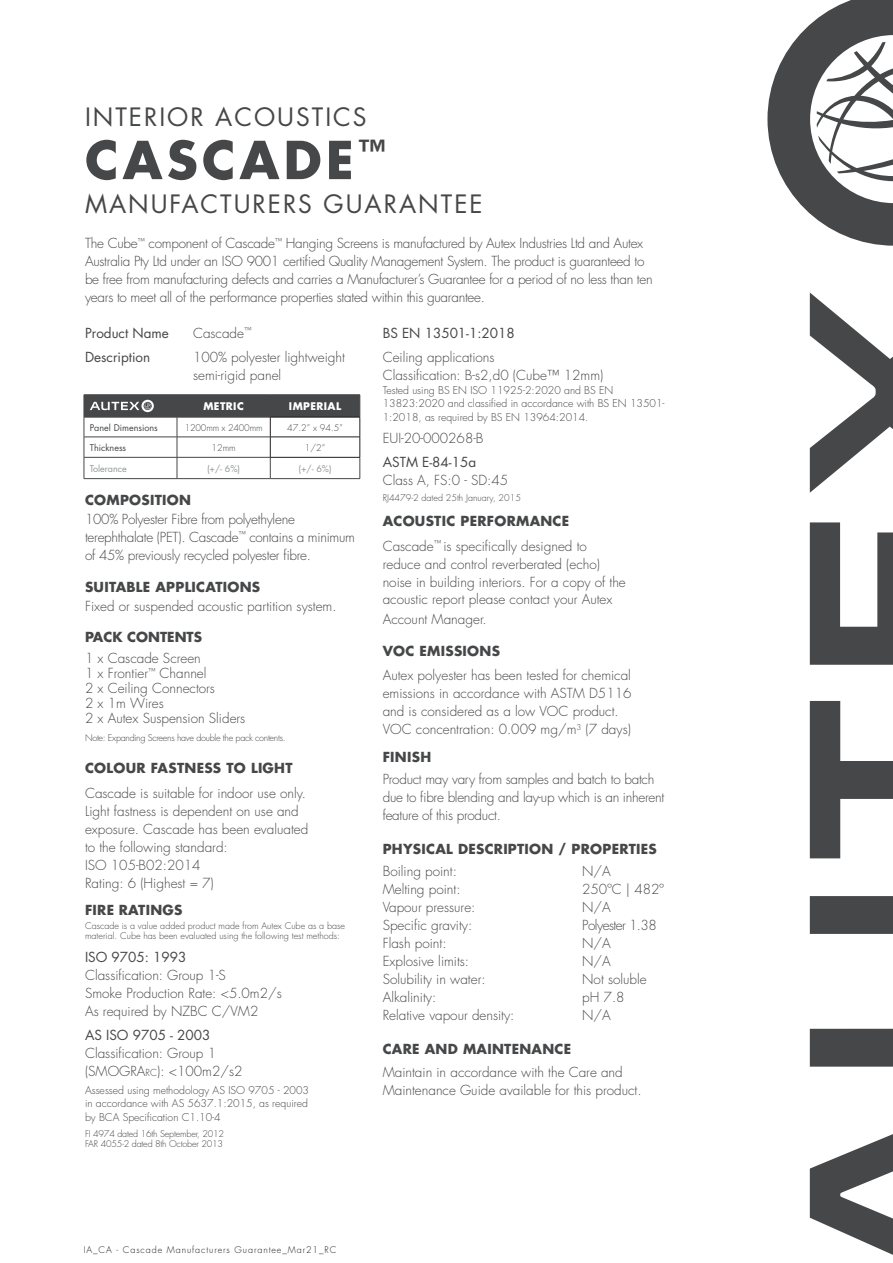
<style>
.page{position:relative;width:893px;height:1263px;background:#fff}
.page>*{position:absolute;margin:0;border:0;box-sizing:border-box;transform-origin:0 0}
.t1{font:700 50.85px "Futura Std";letter-spacing:.08em;color:#464748}
.t2{font:24.6px "Futura Std";letter-spacing:.08em;color:#464748}
.t3{font:300 13.5px/18px "Futura Std";color:#464748}
.t4{font:300 13.5px/18px "Futura Std";letter-spacing:-.02em;color:#464748}
.t5{font:700 13.5px "Futura Std";letter-spacing:.02em;color:#464748}
.t6{font:13.5px "Futura Std";color:#464748}
.t7{font:300 13.5px "Futura Std";letter-spacing:-.04em;color:#464748}
.t8{font:700 13.5px "Futura Std";color:#464748}
.t9{font:300 10.5px/13.5px "Futura Std";color:#464748;text-align:justify}
.t10{font:700 10.35px "Futura Std";letter-spacing:.04em;color:#fff}
.t11{font:300 9px/10.5px "Futura Std";color:#464748}
.t12{font:300 9px/10.5px "Futura Std";letter-spacing:-.02em;color:#464748}
.t13{font:300 9px "Futura Std";letter-spacing:-.03em;color:#464748}
.t14{font:300 9px "Futura Std";letter-spacing:.1em;color:#231f20}
.t15{font:9px "Futura Std";color:#464748}
.t16{font:9px "Futura Std";color:#939598}
.s1{font-size:9.45px}
.s2{font-weight:700}
</style>
<div class="page">
<svg style="left:767px;top:0;width:126px;height:246px"></svg>
<svg style="left:810px;top:896px;width:83px;height:171px"></svg>
<svg style="left:810px;top:701px;width:83px;height:157px"></svg>
<svg style="left:810px;top:292px;width:83px;height:201px"></svg>
<svg style="left:810px;top:522px;width:83px;height:143px"></svg>
<svg style="left:810px;top:1134px;width:83px;height:121px"></svg>
<hr style="left:84px;top:394px;width:93px;height:1px;background:#464748">
<hr style="left:177px;top:394px;width:93px;height:1px;background:#464748">
<hr style="left:270px;top:394px;width:90px;height:1px;background:#464748">
<hr style="left:84px;top:478px;width:93px;height:1px;background:#464748">
<hr style="left:177px;top:478px;width:93px;height:1px;background:#464748">
<hr style="left:270px;top:478px;width:90px;height:1px;background:#464748">
<svg style="left:84px;top:395px;width:277px;height:83px"></svg>
<h2 class="t2" style="left:85px;top:101px;width:283px">INTERIOR ACOUSTICS</h2>
<h1 class="t1" style="left:85px;top:126px;width:302px">CASCADE<sup>™</sup></h1>
<h2 class="t2" style="left:85px;top:188px;width:399px">MANUFACTURERS GUARANTEE</h2>
<p class="t4" style="left:85px;top:235px;width:569px">The Cube<sup>™</sup> component of Cascade<sup>™</sup> Hanging Screens is manufactured by Autex Industries Ltd and Autex Australia Pty Ltd under an ISO 9001 certified Quality Management System. The product is guaranteed to be free from manufacturing defects and carries a Manufacturer’s Guarantee for a period of no less than ten years to meet all of the performance properties stated within this guarantee.</p>
<p class="t6" style="left:85px;top:324px;width:85px">Product Name</p>
<p class="t3" style="left:193px;top:324px;width:60px">Cascade<sup>™</sup></p>
<p class="t6" style="left:85px;top:348px;width:67px">Description</p>
<p class="t3" style="left:193px;top:348px;width:153px">100% polyester lightweight semi-rigid panel</p>
<p class="t10" style="left:203px;top:399px;width:42px">METRIC</p>
<p class="t10" style="left:289px;top:399px;width:54px">IMPERIAL</p>
<p class="t15" style="left:90px;top:422px;width:70px">Panel Dimensions</p>
<p class="t12" style="left:185px;top:422px;width:79px">1200mm x 2400mm</p>
<p class="t11" style="left:287px;top:422px;width:57px">47.2” x 94.5”</p>
<p class="t15" style="left:90px;top:442px;width:38px">Thickness</p>
<p class="t11" style="left:212px;top:443px;width:26px">12mm</p>
<p class="t11" style="left:305px;top:443px;width:22px">1/2”</p>
<p class="t16" style="left:90px;top:463px;width:39px">Tolerance</p>
<p class="t16" style="left:207px;top:463px;width:35px">(+/- 6%)</p>
<p class="t16" style="left:298px;top:463px;width:35px">(+/- 6%)</p>
<p class="t5" style="left:85px;top:490px;width:107px">COMPOSITION</p>
<p class="t4" style="left:85px;top:510px;width:271px">100% Polyester Fibre from polyethylene terephthalate (PET). Cascade<sup>™</sup> contains a minimum of 45% previously recycled polyester fibre.</p>
<p class="t5" style="left:85px;top:578px;width:177px">SUITABLE APPLICATIONS</p>
<p class="t3" style="left:85px;top:597px;width:253px">Fixed or suspended acoustic partition system.</p>
<p class="t8" style="left:85px;top:628px;width:119px">PACK CONTENTS</p>
<p class="t3" style="left:85px;top:651px;width:162px;line-height:15px">1 x Cascade Screen<br>1 x Frontier<sup>™</sup> Channel<br>2 x Ceiling Connectors<br>2 x 1m Wires<br>2 x Autex Suspension Sliders</p>
<p class="t13" style="left:85px;top:732px;width:202px">Note: Expanding Screens have double the pack contents.</p>
<p class="t5" style="left:85px;top:759px;width:209px">COLOUR FASTNESS TO LIGHT</p>
<p class="t3" style="left:85px;top:784px;width:225px">Cascade is suitable for indoor use only.<br>Light fastness is dependent on use and exposure. Cascade has been evaluated to the following standard:<br>ISO 105-B02:2014<br>Rating: 6 (Highest = 7)</p>
<p class="t5" style="left:85px;top:901px;width:99px">FIRE RATINGS</p>
<p class="t11" style="left:85px;top:920px;width:262px">Cascade is a value added product made from Autex Cube as a base material. Cube has been evaluated using the following test methods:</p>
<p class="t6" style="left:85px;top:948px;width:103px">ISO 9705: 1993</p>
<p class="t3" style="left:85px;top:966px;width:198px">Classification: Group 1-S<br>Smoke Production Rate: &lt;5.0m2/s<br>As required by NZBC C/VM2</p>
<p class="t6" style="left:85px;top:1026px;width:127px">AS ISO 9705 - 2003</p>
<p class="t3" style="left:85px;top:1044px;width:159px">Classification: Group 1 (SMOGRA<span class="s1">rc</span>): &lt;100m2/s2</p>
<p class="t9" style="left:85px;top:1083px;width:225px">Assessed using methodology AS ISO 9705 - 2003 in accordance with AS 5637.1:2015, as required by BCA Specification C1.10-4</p>
<p class="t12" style="left:85px;top:1128px;width:141px">FI 4974 dated 16th September, 2012<br>FAR 4055-2 dated 8th October 2013</p>
<p class="t6" style="left:383px;top:324px;width:134px">BS EN 13501-1:2018</p>
<p class="t3" style="left:383px;top:348px;width:222px">Ceiling applications<br>Classification: B-s2,d0 (Cube™ 12mm)</p>
<p class="t9" style="left:383px;top:383px;width:283px;text-align:left">Tested using BS EN ISO 11925-2:2020 and BS EN<br>13823:2020 and classified in accordance with BS EN 13501-<br>1:2018, as required by BS EN 13964:2014.</p>
<p class="t3" style="left:383px;top:429px;width:102px">EUI-20-000268-B</p>
<p class="t6" style="left:383px;top:454px;width:95px">ASTM E-84-15a</p>
<p class="t3" style="left:383px;top:472px;width:127px">Class A, FS:0 - SD:45</p>
<p class="t11" style="left:383px;top:492px;width:140px">RJ4479-2 dated 25th January, 2015</p>
<p class="t3" style="left:383px;top:509px;width:206px;line-height:24.5px"><span class="s2">ACOUSTIC PERFORMANCE<br></span>Cascade<sup>™</sup> is specifically designed to</p>
<p class="t3" style="left:383px;top:555px;width:245px;line-height:18.5px">reduce and control reverberated (echo) noise in building interiors. For a copy of the acoustic report please contact your Autex Account Manager.</p>
<p class="t5" style="left:383px;top:642px;width:119px">VOC EMISSIONS</p>
<p class="t3" style="left:383px;top:666px;width:250px">Autex polyester has been tested for chemical emissions in accordance with ASTM D5116 and is considered as a low VOC product.<br>VOC concentration: 0.009 mg/m<sup>3</sup> (7 days)</p>
<p class="t5" style="left:383px;top:748px;width:50px">FINISH</p>
<p class="t4" style="left:383px;top:770px;width:283px">Product may vary from samples and batch to batch due to fibre blending and lay-up which is an inherent feature of this product.</p>
<p class="t5" style="left:383px;top:840px;width:276px">PHYSICAL DESCRIPTION / PROPERTIES</p>
<p class="t3" style="left:383px;top:863px;width:76px">Boiling point:</p>
<p class="t3" style="left:582px;top:863px;width:30px">N/A</p>
<p class="t3" style="left:383px;top:881px;width:79px">Melting point:</p>
<p class="t3" style="left:582px;top:881px;width:83px">250ºC | 482º</p>
<p class="t3" style="left:383px;top:899px;width:94px">Vapour pressure:</p>
<p class="t3" style="left:582px;top:899px;width:30px">N/A</p>
<p class="t3" style="left:383px;top:917px;width:91px">Specific gravity:</p>
<p class="t7" style="left:582px;top:917px;width:76px">Polyester 1.38</p>
<p class="t3" style="left:383px;top:935px;width:65px">Flash point:</p>
<p class="t3" style="left:582px;top:935px;width:30px">N/A</p>
<p class="t3" style="left:383px;top:953px;width:88px">Explosive limits:</p>
<p class="t3" style="left:582px;top:953px;width:30px">N/A</p>
<p class="t3" style="left:383px;top:971px;width:104px">Solubility in water:</p>
<p class="t3" style="left:582px;top:971px;width:66px">Not soluble</p>
<p class="t3" style="left:383px;top:989px;width:55px">Alkalinity:</p>
<p class="t3" style="left:582px;top:989px;width:44px">pH 7.8</p>
<p class="t3" style="left:383px;top:1007px;width:133px">Relative vapour density:</p>
<p class="t3" style="left:582px;top:1007px;width:30px">N/A</p>
<p class="t5" style="left:383px;top:1040px;width:190px">CARE AND MAINTENANCE</p>
<p class="t3" style="left:383px;top:1063px;width:260px">Maintain in accordance with the Care and<br>Maintenance Guide available for this product.</p>
<p class="t14" style="left:84px;top:1245px;width:254px">IA_CA - Cascade Manufacturers Guarantee_Mar21_RC</p>
</div>
